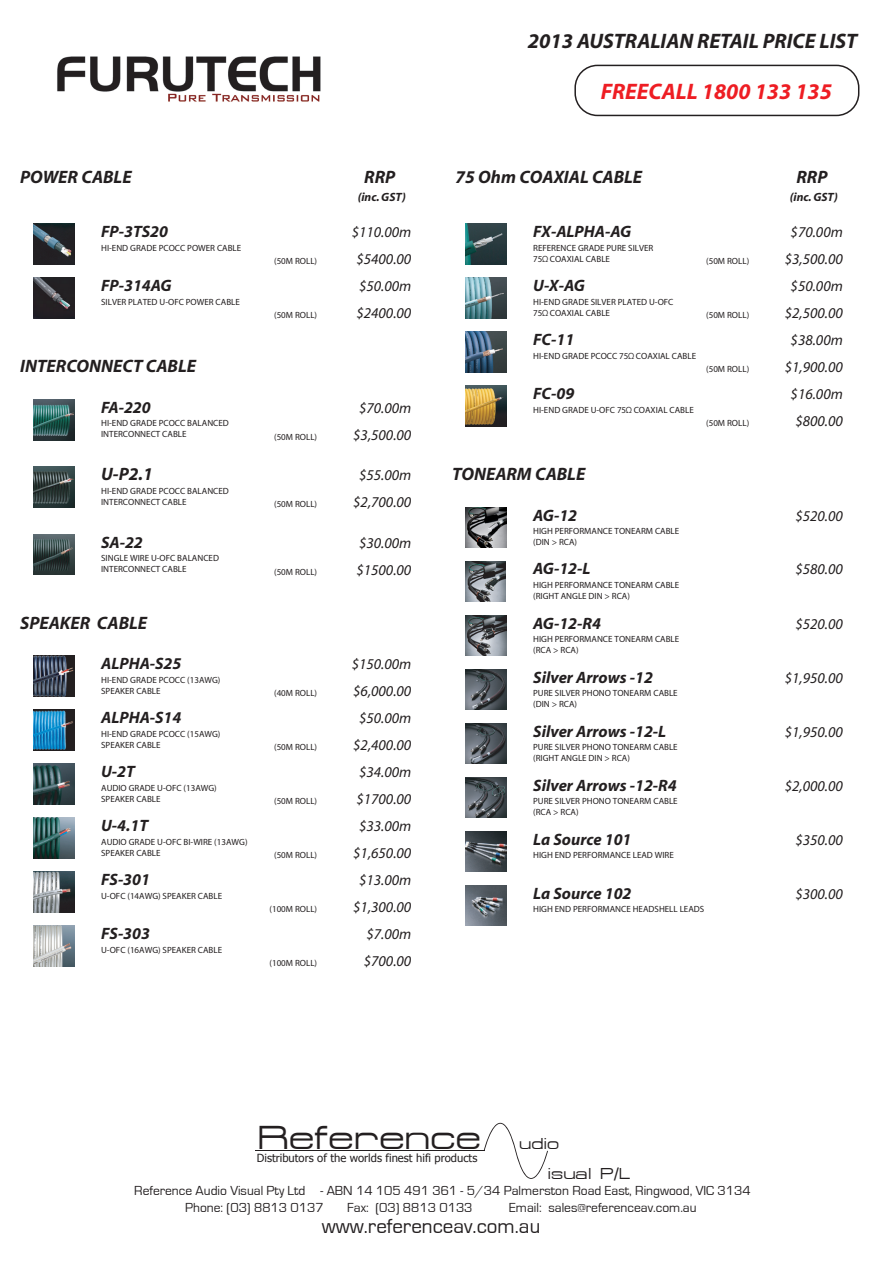
<style>
.page{position:relative;width:893px;height:1263px;background:#fff}
.page>*{position:absolute;margin:0;border:0;box-sizing:border-box;transform-origin:0 0}
.t1{font:33.6px "Federation";color:#231f20}
.t2{font:italic 700 22.5px "Myriad";color:#ee1d23}
.t3{font:italic 700 21px "Myriad";color:#231f20}
.t4{font:21px "Eurostile";color:#231f20}
.t5{font:italic 700 18px "Myriad";color:#231f20}
.t6{font:italic 700 16.5px "Myriad";color:#231f20}
.t7{font:16.05px/29.4px "Federation";color:#231f20}
.t8{font:italic 15px "Myriad";color:#231f20}
.t9{font:13.5px/17.9px "Eurostile";color:#231f20}
.t10{font:italic 700 12px "Myriad";color:#231f20}
.t11{font:11.25px "Tahoma";color:#231f20}
.t12{font:9px/10.8px "Myriad";color:#231f20}
.s1{font-family:"Eurostile"}
</style>
<div class="page">
<div style="left:574px;top:65px;width:285px;height:51px;border:2px solid #231f20;border-radius:22px"></div>
<hr style="left:255px;top:1150px;width:229px;height:1px;background:#231f20">
<svg style="left:484px;top:1123px;width:64px;height:56px"></svg>
<img style="left:57px;top:56px;width:264px;height:46px">
<img style="left:466px;top:278px;width:40px;height:40px">
<img style="left:466px;top:332px;width:40px;height:40px">
<img style="left:34px;top:467px;width:40px;height:40px">
<img style="left:34px;top:399px;width:40px;height:41px">
<img style="left:34px;top:764px;width:40px;height:40px">
<img style="left:34px;top:818px;width:40px;height:40px">
<img style="left:34px;top:872px;width:40px;height:40px">
<img style="left:34px;top:926px;width:40px;height:40px">
<img style="left:34px;top:278px;width:40px;height:40px">
<img style="left:34px;top:224px;width:40px;height:40px">
<img style="left:466px;top:224px;width:40px;height:41px">
<img style="left:466px;top:386px;width:40px;height:40px">
<img style="left:34px;top:534px;width:40px;height:40px">
<img style="left:34px;top:710px;width:40px;height:40px">
<img style="left:34px;top:656px;width:40px;height:40px">
<img style="left:466px;top:615px;width:40px;height:41px">
<img style="left:466px;top:561px;width:40px;height:40px">
<img style="left:466px;top:669px;width:40px;height:41px">
<img style="left:466px;top:723px;width:40px;height:41px">
<img style="left:466px;top:777px;width:40px;height:41px">
<img style="left:466px;top:831px;width:40px;height:41px">
<img style="left:466px;top:885px;width:40px;height:41px">
<img style="left:466px;top:507px;width:40px;height:41px">
<p class="t5" style="left:20px;top:168px;width:113px">POWER CABLE</p>
<p class="t5" style="left:364px;top:168px;width:33px">RRP</p>
<p class="t10" style="left:358px;top:191px;width:50px">(inc. GST)</p>
<p class="t6" style="left:101px;top:223px;width:68px">FP-3TS20</p>
<p class="t8" style="left:352px;top:225px;width:61px">$110.00m</p>
<p class="t12" style="left:274px;top:256px;width:45px">(50M ROLL)</p>
<p class="t8" style="left:356px;top:252px;width:56px">$5400.00</p>
<p class="t12" style="left:101px;top:297px;width:140px">SILVER PLATED U-OFC POWER CABLE</p>
<p class="t12" style="left:101px;top:243px;width:142px">HI-END GRADE PCOCC POWER CABLE</p>
<p class="t6" style="left:101px;top:277px;width:72px">FP-314AG</p>
<p class="t8" style="left:359px;top:279px;width:54px">$50.00m</p>
<p class="t12" style="left:274px;top:310px;width:45px">(50M ROLL)</p>
<p class="t8" style="left:356px;top:306px;width:56px">$2400.00</p>
<p class="t5" style="left:20px;top:357px;width:177px">INTERCONNECT CABLE</p>
<p class="t6" style="left:101px;top:399px;width:51px">FA-220</p>
<p class="t8" style="left:359px;top:400px;width:54px">$70.00m</p>
<p class="t12" style="left:274px;top:432px;width:45px">(50M ROLL)</p>
<p class="t8" style="left:353px;top:427px;width:59px">$3,500.00</p>
<p class="t12" style="left:101px;top:418px;width:129px">HI-END GRADE PCOCC BALANCED<br>INTERCONNECT CABLE</p>
<p class="t5" style="left:101px;top:465px;width:53px">U-P2.1</p>
<p class="t8" style="left:359px;top:468px;width:54px">$55.00m</p>
<p class="t12" style="left:274px;top:499px;width:45px">(50M ROLL)</p>
<p class="t8" style="left:353px;top:495px;width:59px">$2,700.00</p>
<p class="t12" style="left:101px;top:486px;width:129px">HI-END GRADE PCOCC BALANCED<br>INTERCONNECT CABLE</p>
<p class="t6" style="left:101px;top:534px;width:43px">SA-22</p>
<p class="t8" style="left:359px;top:535px;width:54px">$30.00m</p>
<p class="t12" style="left:274px;top:567px;width:45px">(50M ROLL)</p>
<p class="t8" style="left:356px;top:562px;width:56px">$1500.00</p>
<p class="t12" style="left:101px;top:553px;width:119px">SINGLE WIRE U-OFC BALANCED<br>INTERCONNECT CABLE</p>
<p class="t5" style="left:20px;top:613px;width:129px">SPEAKER CABLE</p>
<p class="t6" style="left:101px;top:655px;width:82px">ALPHA-S25</p>
<p class="t8" style="left:352px;top:657px;width:61px">$150.00m</p>
<p class="t12" style="left:274px;top:688px;width:45px">(40M ROLL)</p>
<p class="t8" style="left:353px;top:684px;width:59px">$6,000.00</p>
<p class="t12" style="left:101px;top:729px;width:121px">HI-END GRADE PCOCC (15AWG)<br>SPEAKER CABLE</p>
<p class="t12" style="left:101px;top:675px;width:121px">HI-END GRADE PCOCC (13AWG)<br>SPEAKER CABLE</p>
<p class="t6" style="left:101px;top:709px;width:82px">ALPHA-S14</p>
<p class="t8" style="left:359px;top:711px;width:54px">$50.00m</p>
<p class="t12" style="left:274px;top:742px;width:45px">(50M ROLL)</p>
<p class="t8" style="left:353px;top:738px;width:59px">$2,400.00</p>
<p class="t6" style="left:101px;top:763px;width:35px">U-2T</p>
<p class="t8" style="left:359px;top:765px;width:54px">$34.00m</p>
<p class="t12" style="left:274px;top:796px;width:45px">(50M ROLL)</p>
<p class="t8" style="left:356px;top:792px;width:56px">$1700.00</p>
<p class="t12" style="left:101px;top:837px;width:148px">AUDIO GRADE U-OFC BI-WIRE (13AWG)<br>SPEAKER CABLE</p>
<p class="t12" style="left:101px;top:783px;width:117px">AUDIO GRADE U-OFC (13AWG)<br>SPEAKER CABLE</p>
<p class="t6" style="left:101px;top:817px;width:48px">U-4.1T</p>
<p class="t8" style="left:359px;top:819px;width:54px">$33.00m</p>
<p class="t12" style="left:274px;top:850px;width:45px">(50M ROLL)</p>
<p class="t8" style="left:353px;top:846px;width:59px">$1,650.00</p>
<p class="t12" style="left:101px;top:891px;width:122px">U-OFC (14AWG) SPEAKER CABLE</p>
<p class="t6" style="left:101px;top:871px;width:50px">FS-301</p>
<p class="t8" style="left:359px;top:873px;width:54px">$13.00m</p>
<p class="t12" style="left:269px;top:904px;width:49px">(100M ROLL)</p>
<p class="t8" style="left:353px;top:900px;width:59px">$1,300.00</p>
<p class="t12" style="left:101px;top:945px;width:122px">U-OFC (16AWG) SPEAKER CABLE</p>
<p class="t6" style="left:101px;top:925px;width:50px">FS-303</p>
<p class="t8" style="left:366px;top:927px;width:46px">$7.00m</p>
<p class="t12" style="left:269px;top:958px;width:49px">(100M ROLL)</p>
<p class="t8" style="left:364px;top:954px;width:49px">$700.00</p>
<p class="t3" style="left:528px;top:30px;width:331px">2013 AUSTRALIAN RETAIL PRICE LIST</p>
<p class="t2" style="left:601px;top:80px;width:233px">FREECALL 1800 133 135</p>
<p class="t5" style="left:455px;top:168px;width:188px">75 Ohm COAXIAL CABLE</p>
<p class="t5" style="left:796px;top:168px;width:33px">RRP</p>
<p class="t10" style="left:790px;top:191px;width:50px">(inc. GST)</p>
<p class="t6" style="left:533px;top:223px;width:99px">FX-ALPHA-AG</p>
<p class="t8" style="left:791px;top:225px;width:54px">$70.00m</p>
<p class="t12" style="left:706px;top:256px;width:45px">(50M ROLL)</p>
<p class="t8" style="left:785px;top:252px;width:59px">$3,500.00</p>
<p class="t12" style="left:533px;top:297px;width:142px">HI-END GRADE SILVER PLATED U-OFC<br>75<span class="s1">Ω</span> COAXIAL CABLE</p>
<p class="t12" style="left:533px;top:243px;width:122px">REFERENCE GRADE PURE SILVER<br>75<span class="s1">Ω</span> COAXIAL CABLE</p>
<p class="t6" style="left:533px;top:277px;width:53px">U-X-AG</p>
<p class="t8" style="left:791px;top:279px;width:54px">$50.00m</p>
<p class="t12" style="left:706px;top:310px;width:45px">(50M ROLL)</p>
<p class="t8" style="left:785px;top:306px;width:59px">$2,500.00</p>
<p class="t12" style="left:533px;top:351px;width:164px">HI-END GRADE PCOCC 75<span class="s1">Ω</span> COAXIAL CABLE</p>
<p class="t6" style="left:533px;top:331px;width:43px">FC-11</p>
<p class="t8" style="left:791px;top:333px;width:54px">$38.00m</p>
<p class="t12" style="left:706px;top:364px;width:45px">(50M ROLL)</p>
<p class="t8" style="left:785px;top:360px;width:59px">$1,900.00</p>
<p class="t6" style="left:533px;top:385px;width:43px">FC-09</p>
<p class="t8" style="left:791px;top:387px;width:54px">$16.00m</p>
<p class="t12" style="left:706px;top:418px;width:45px">(50M ROLL)</p>
<p class="t8" style="left:795px;top:414px;width:49px">$800.00</p>
<p class="t12" style="left:533px;top:405px;width:162px">HI-END GRADE U-OFC 75<span class="s1">Ω</span> COAXIAL CABLE</p>
<p class="t5" style="left:452px;top:465px;width:135px">TONEARM CABLE</p>
<p class="t6" style="left:533px;top:507px;width:46px">AG-12</p>
<p class="t8" style="left:795px;top:508px;width:49px">$520.00</p>
<p class="t12" style="left:533px;top:526px;width:148px">HIGH PERFORMANCE TONEARM CABLE (DIN &gt; RCA)</p>
<p class="t6" style="left:533px;top:560px;width:59px">AG-12-L</p>
<p class="t8" style="left:795px;top:562px;width:49px">$580.00</p>
<p class="t12" style="left:533px;top:580px;width:148px">HIGH PERFORMANCE TONEARM CABLE (RIGHT ANGLE DIN &gt; RCA)</p>
<p class="t6" style="left:533px;top:615px;width:69px">AG-12-R4</p>
<p class="t8" style="left:795px;top:616px;width:49px">$520.00</p>
<p class="t12" style="left:533px;top:634px;width:148px">HIGH PERFORMANCE TONEARM CABLE (RCA &gt; RCA)</p>
<p class="t6" style="left:533px;top:669px;width:121px">Silver Arrows -12</p>
<p class="t12" style="left:533px;top:688px;width:146px">PURE SILVER PHONO TONEARM CABLE (DIN &gt; RCA)</p>
<p class="t6" style="left:533px;top:723px;width:135px">Silver Arrows -12-L</p>
<p class="t12" style="left:533px;top:742px;width:146px">PURE SILVER PHONO TONEARM CABLE (RIGHT ANGLE DIN &gt; RCA)</p>
<p class="t6" style="left:533px;top:777px;width:145px">Silver Arrows -12-R4</p>
<p class="t12" style="left:533px;top:796px;width:146px">PURE SILVER PHONO TONEARM CABLE (RCA &gt; RCA)</p>
<p class="t6" style="left:533px;top:831px;width:100px">La Source 101</p>
<p class="t12" style="left:533px;top:850px;width:142px">HIGH END PERFORMANCE LEAD WIRE</p>
<p class="t6" style="left:533px;top:885px;width:100px">La Source 102</p>
<p class="t12" style="left:533px;top:904px;width:173px">HIGH END PERFORMANCE HEADSHELL LEADS</p>
<p class="t8" style="left:785px;top:670px;width:59px">$1,950.00</p>
<p class="t8" style="left:785px;top:724px;width:59px">$1,950.00</p>
<p class="t8" style="left:785px;top:778px;width:59px">$2,000.00</p>
<p class="t8" style="left:795px;top:832px;width:49px">$350.00</p>
<p class="t8" style="left:795px;top:886px;width:49px">$300.00</p>
<p class="t1" style="left:258px;top:1118px;width:225px">Reference</p>
<p class="t11" style="left:257px;top:1151px;width:222px">Di stri butors of the worl ds fi nest h i fi p r oducts</p>
<p class="t7" style="left:547px;top:1129px;width:85px;text-indent:-28px">udio<br>isual P/L</p>
<p class="t9" style="left:185px;top:1181px;width:567px;text-indent:-51px">Reference Audio Visual Pty Ltd - ABN 14 105 491 361 - 5/34 Palmerston Road East, Ringwood, VIC 3134<br>Phone: (03) 8813 0137</p>
<p class="t9" style="left:347px;top:1199px;width:127px">Fax: (03) 8813 0133</p>
<p class="t9" style="left:509px;top:1199px;width:189px">Email: sales@referenceav.com.au</p>
<p class="t4" style="left:322px;top:1215px;width:220px">www.referenceav.com.au</p>
</div>
